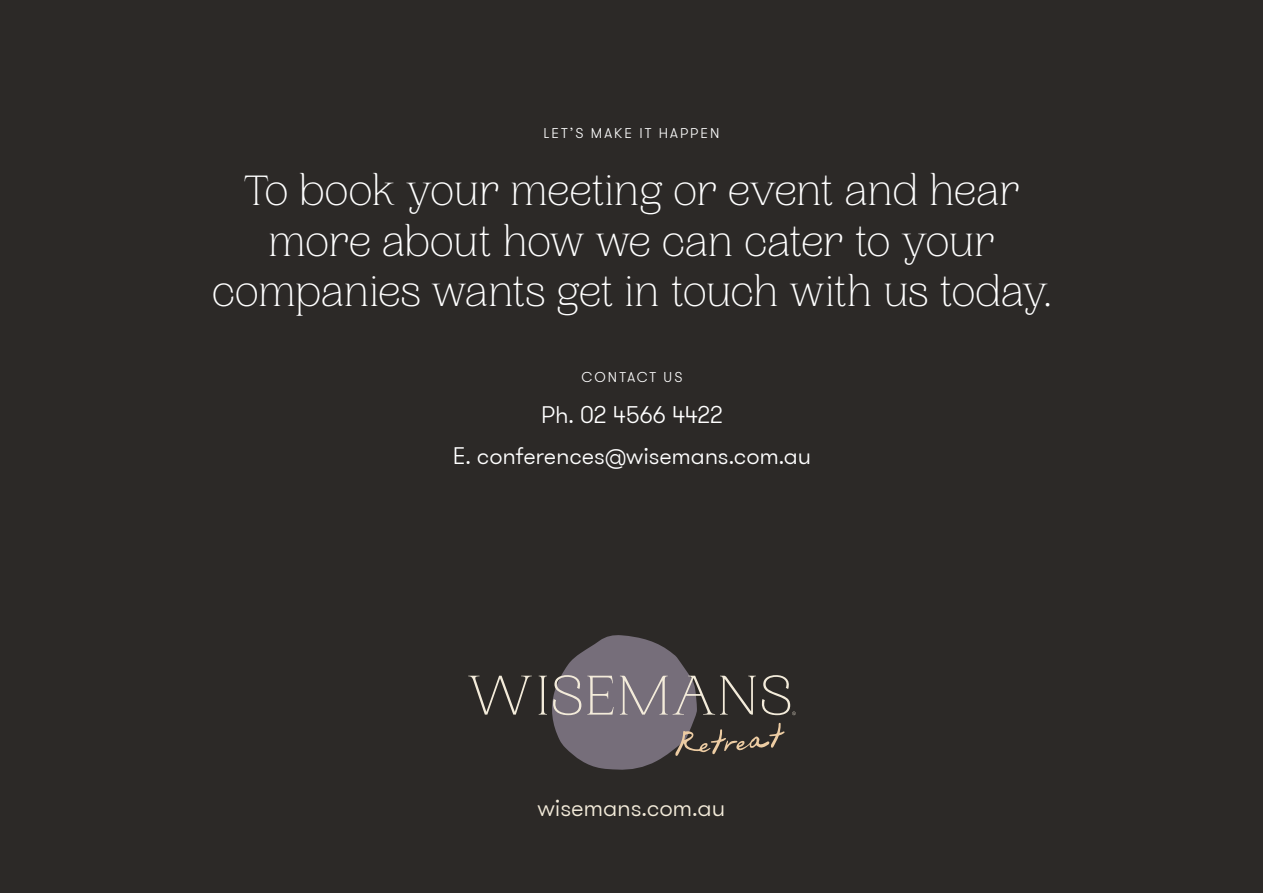
<style>
.page{position:relative;width:1263px;height:893px;background:#2c2927}
.page>*{position:absolute;margin:0;border:0;box-sizing:border-box;transform-origin:0 0}
.t1{font:200 44.55px/50.7px "PP Woodland";letter-spacing:-.02em;color:#fff;text-align:center}
.t2{font:300 24.3px "GT Walsheim";letter-spacing:-.01em;color:#f3ebda}
.t3{font:300 24px/41px "GT Walsheim";letter-spacing:-.005em;color:#fff;text-align:center}
.t4{font:300 14.1px "GT Walsheim";letter-spacing:.145em;color:#fff}
</style>
<div class="page">
<svg style="left:468px;top:676px;width:64px;height:39px"></svg>
<svg style="left:539px;top:635px;width:257px;height:135px"></svg>
<p class="t4" style="left:543px;top:124px;width:178px">LET’S MAKE IT HAPPEN</p>
<p class="t1" style="left:212px;top:165px;width:841px">To book your meeting or event and hear more about how we can cater to your companies wants get in touch with us today.</p>
<p class="t4" style="left:581px;top:368px;width:102px">CONTACT US</p>
<p class="t3" style="left:453px;top:394px;width:360px">Ph. 02 4566 4422<br>E. conferences@wisemans.com.au</p>
<p class="t2" style="left:538px;top:792px;width:189px">wisemans.com.au</p>
</div>
